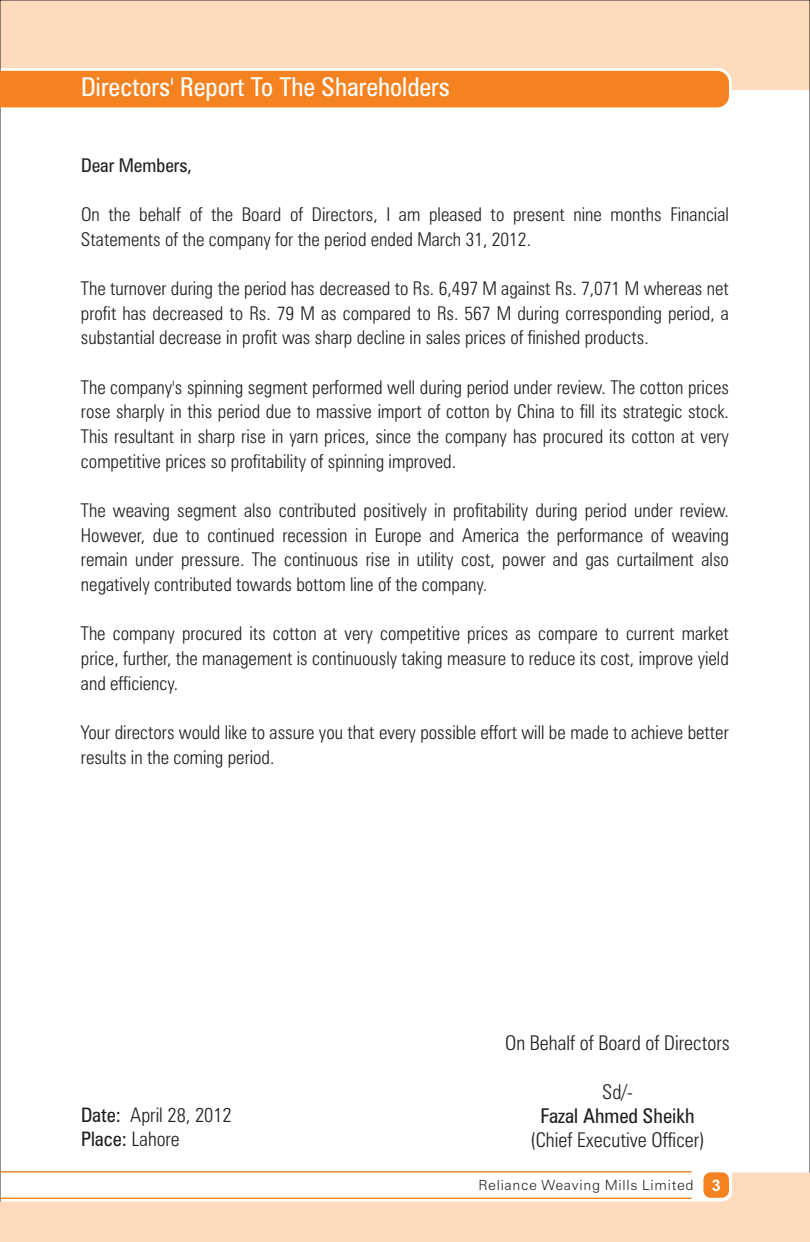
<style>
.page{position:relative;width:810px;height:1242px;background:#fff}
.page>*{position:absolute;margin:0;border:0;box-sizing:border-box;transform-origin:0 0}
.t1{font:condensed 26px "Zurich BT";color:#fff}
.t2{font:300 condensed 20.4px "Zurich BT";color:#231f20}
.t3{font:condensed 20.4px "Zurich BT";color:#231f20}
.t4{font:300 condensed 20px/24px "Zurich BT";color:#231f20}
.t5{font:300 condensed 19px/24.6px "Zurich BT";color:#231f20;text-align:justify}
.t6{font:condensed 19px "Zurich BT";color:#231f20}
.t7{font:300 14px "Zurich BT";letter-spacing:.05em;color:#231f20}
.s1{font-weight:400}
.s2{font-family:"Arial";font-weight:700;font-size:16px;color:#fff}
</style>
<div class="page">
<div style="left:2px;top:2px;width:806px;height:88px;background:#fddbbc"></div>
<div style="left:701px;top:1170px;width:30px;height:30px;border:4px solid #fff;border-radius:7px"></div>
<svg style="left:703px;top:1172px;width:26px;height:26px"></svg>
<hr style="left:0;top:1171px;width:692px;height:2px;background:#f58220">
<div style="left:0;top:71px;width:729px;height:36px;background:#f58220"></div>
<svg style="left:0;top:1173px;width:810px;height:69px;fill:#fddbbc"></svg>
<h1 class="t1" style="left:81px;top:76px;width:370px">Directors' Report To The Shareholders</h1>
<p class="t6" style="left:81px;top:157px;width:113px">Dear Members,</p>
<p class="t5" style="left:81px;top:204px;width:649px">On the behalf of the Board of Directors, I am pleased to present nine months Financial<br>Statements of the company for the period ended March 31, 2012.</p>
<p class="t5" style="left:81px;top:278px;width:649px">The turnover during the period has decreased to Rs. 6,497 M against Rs. 7,071 M whereas net profit has decreased to Rs. 79 M as compared to Rs. 567 M during corresponding period, a substantial decrease in profit was sharp decline in sales prices of finished products.</p>
<p class="t5" style="left:81px;top:376px;width:650px">The company's spinning segment performed well during period under review. The cotton prices rose sharply in this period due to massive import of cotton by China to fill its strategic stock.<br>This resultant in sharp rise in yarn prices, since the company has procured its cotton at very competitive prices so profitability of spinning improved.</p>
<p class="t5" style="left:81px;top:500px;width:650px">The weaving segment also contributed positively in profitability during period under review.<br>However, due to continued recession in Europe and America the performance of weaving remain under pressure. The continuous rise in utility cost, power and gas curtailment also negatively contributed towards bottom line of the company.</p>
<p class="t5" style="left:81px;top:623px;width:649px">The company procured its cotton at very competitive prices as compare to current market price, further, the management is continuously taking measure to reduce its cost, improve yield and efficiency.</p>
<p class="t5" style="left:81px;top:722px;width:649px">Your directors would like to assure you that every possible effort will be made to achieve better results in the coming period.</p>
<p class="t4" style="left:81px;top:1104px;width:152px"><span class="s1">Date:</span> April 28, 2012<br><span class="s1">Place:</span> Lahore</p>
<p class="t2" style="left:505px;top:1034px;width:226px">On Behalf of Board of Directors</p>
<p class="t2" style="left:602px;top:1083px;width:32px">Sd/-</p>
<p class="t3" style="left:541px;top:1107px;width:156px">Fazal Ahmed Sheikh</p>
<p class="t2" style="left:530px;top:1132px;width:176px">(Chief Executive Officer)</p>
<p class="t7" style="left:478px;top:1179px;width:244px">Reliance Weaving Mills Limited <span class="s2">3</span></p>
</div>
